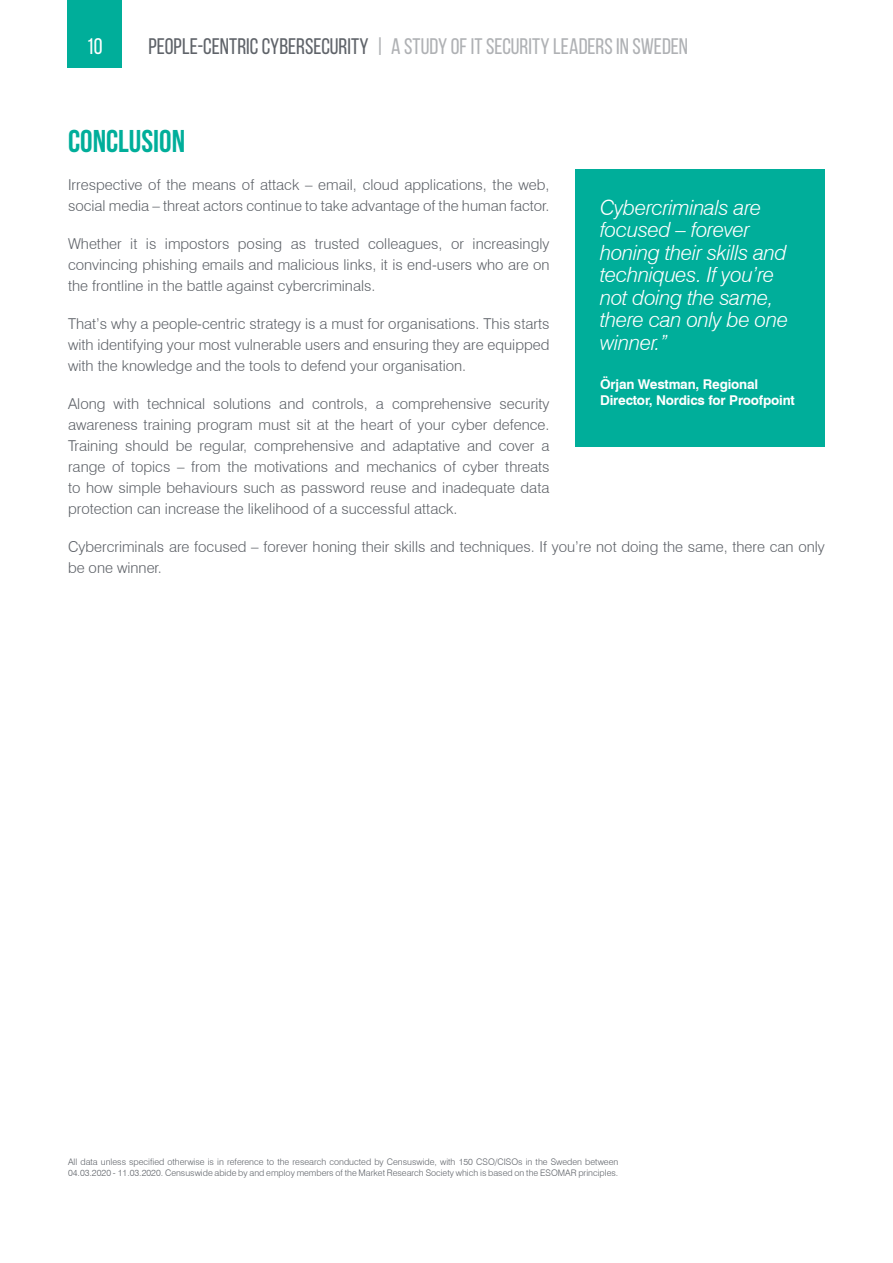
<style>
.page{position:relative;width:893px;height:1263px;background:#fff}
.page>*{position:absolute;margin:0;border:0;box-sizing:border-box;transform-origin:0 0}
.t1{font:700 31.5px "Bebas Neue";color:#00ae9a}
.t2{font:22.5px "Bebas Neue";color:#afb1b4}
.t3{font:22.5px "Bebas Neue";color:#fff}
.t4{font:italic 300 21px/22.5px "Swiss 721 BT";letter-spacing:-.015em;color:#fff}
.t5{font:300 15px/21px "Swiss 721 BT";color:#5f6369;text-align:justify}
.t6{font:700 13.5px/16.2px "Swiss 721 BT";letter-spacing:-.015em;color:#fff}
.t7{font:300 9px/10.8px "Swiss 721 BT";color:#5f6369}
.s1{color:#5f6369}
</style>
<div class="page">
<div style="left:67px;top:0;width:54px;height:68px;background:#00ae9a"></div>
<div style="left:575px;top:169px;width:250px;height:277px;background:#00ae9a"></div>
<h2 class="t3" style="left:87px;top:34px;width:17px">10</h2>
<h2 class="t2" style="left:149px;top:34px;width:541px"><span class="s1">PEOPLE-CENTRIC CYBERSECURITY</span> | A STUDY OF IT SECURITY LEADERS IN SWEDEN</h2>
<h1 class="t1" style="left:68px;top:124px;width:119px">CONCLUSION</h1>
<p class="t5" style="left:68px;top:174px;width:483px">Irrespective of the means of attack – email, cloud applications, the web, social media – threat actors continue to take advantage of the human factor.</p>
<p class="t5" style="left:68px;top:233px;width:483px">Whether it is impostors posing as trusted colleagues, or increasingly convincing phishing emails and malicious links, it is end-users who are on the frontline in the battle against cybercriminals.</p>
<p class="t5" style="left:68px;top:313px;width:483px">That’s why a people-centric strategy is a must for organisations. This starts with identifying your most vulnerable users and ensuring they are equipped with the knowledge and the tools to defend your organisation.</p>
<p class="t5" style="left:68px;top:393px;width:483px">Along with technical solutions and controls, a comprehensive security awareness training program must sit at the heart of your cyber defence.<br>Training should be regular, comprehensive and adaptative and cover a range of topics – from the motivations and mechanics of cyber threats to how simple behaviours such as password reuse and inadequate data protection can increase the likelihood of a successful attack.</p>
<p class="t5" style="left:68px;top:536px;width:758px">Cybercriminals are focused – forever honing their skills and techniques. If you’re not doing the same, there can only be one winner.</p>
<h3 class="t4" style="left:600px;top:196px;width:190px">Cybercriminals are focused – forever honing their skills and techniques. If you’re not doing the same, there can only be one winner.”</h3>
<p class="t6" style="left:600px;top:376px;width:196px">Örjan Westman, Regional<br>Director, Nordics for Proofpoint</p>
<p class="t7" style="left:68px;top:1157px;width:552px">All data unless specified otherwise is in reference to the research conducted by Censuswide, with 150 CSO/CISOs in the Sweden between<br>04.03.2020 - 11.03.2020. Censuswide abide by and employ members of the Market Research Society which is based on the ESOMAR principles.</p>
</div>
